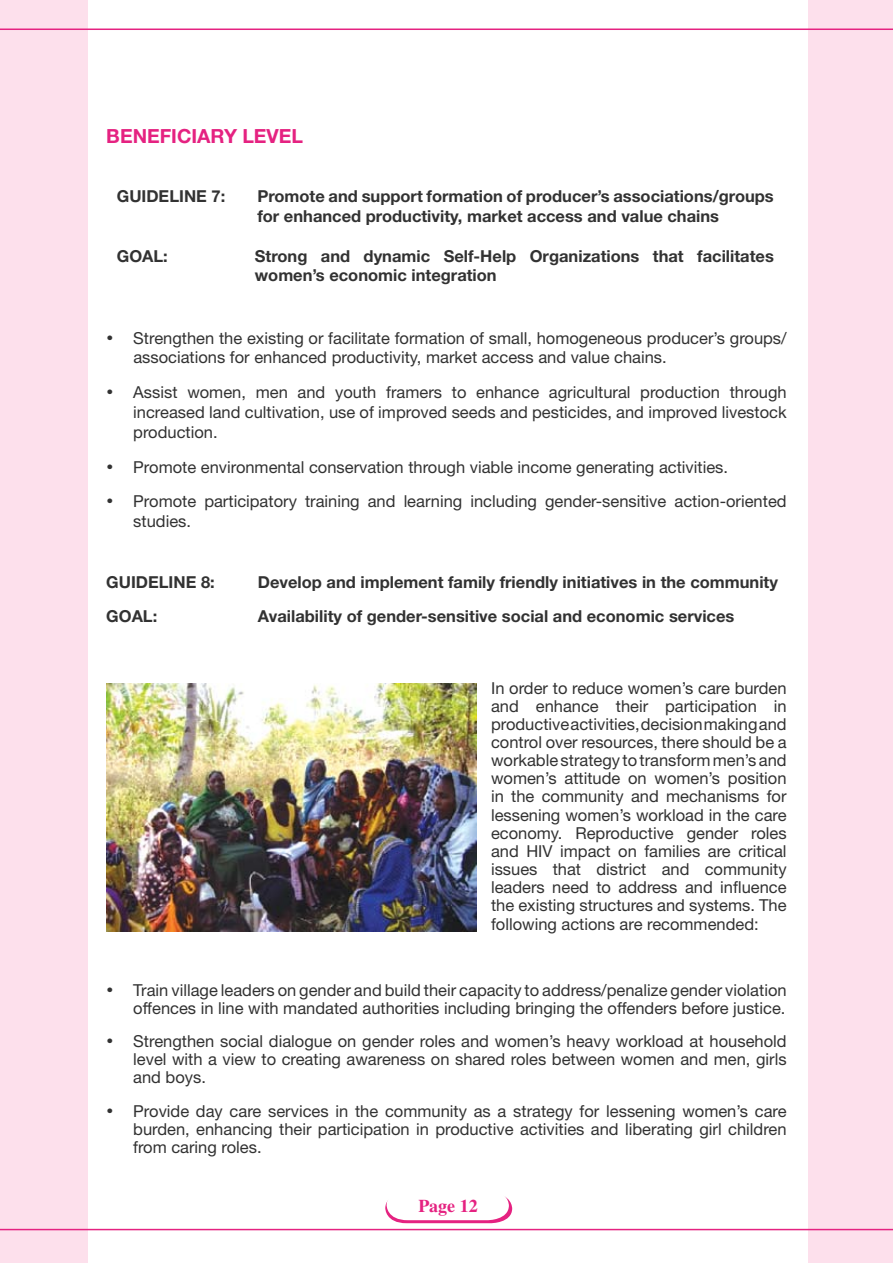
<style>
.page{position:relative;width:893px;height:1263px;background:#fff}
.page>*{position:absolute;margin:0;border:0;box-sizing:border-box;transform-origin:0 0}
.t1{font:700 19.5px "Helvetica Neue";color:#e52281}
.t2{font:700 18px "Times";color:#e52281}
.t3{font:16.5px/18.1px "Helvetica Neue";color:#323232;text-align:justify}
.t4{font:700 16.5px/19.8px "Helvetica Neue";color:#323232}
</style>
<div class="page">
<div style="left:808px;top:0;width:85px;height:1263px;background:#fde0ec"></div>
<div style="left:0;top:0;width:88px;height:1263px;background:#fde0ec"></div>
<hr style="left:0;top:29px;width:893px;height:1px;background:#e52281">
<hr style="left:0;top:1229px;width:893px;height:1px;background:#e52281">
<svg style="left:385px;top:1196px;width:127px;height:27px"></svg>
<img style="left:106px;top:683px;width:370px;height:248px">
<p class="t1" style="left:106px;top:124px;width:198px">BENEFICIARY LEVEL</p>
<p class="t4" style="left:117px;top:186px;width:110px">GUIDELINE 7:</p>
<p class="t4" style="left:257px;top:186px;width:518px">Promote and support formation of producer’s associations/groups for enhanced productivity, market access and value chains</p>
<p class="t4" style="left:117px;top:245px;width:53px">GOAL:</p>
<p class="t4" style="left:255px;top:245px;width:521px">Strong and dynamic Self-Help Organizations that facilitates women’s economic integration</p>
<p class="t3" style="left:133px;top:328px;width:655px;line-height:19.8px;text-indent:-27px">• Strengthen the existing or facilitate formation of small, homogeneous producer’s groups/ associations for enhanced productivity, market access and value chains.</p>
<p class="t3" style="left:133px;top:382px;width:655px;line-height:19.8px;text-indent:-27px">• Assist women, men and youth framers to enhance agricultural production through increased land cultivation, use of improved seeds and pesticides, and improved livestock production.</p>
<p class="t3" style="left:106px;top:457px;width:623px">• Promote environmental conservation through viable income generating activities.</p>
<p class="t3" style="left:133px;top:491px;width:655px;line-height:19.8px;text-indent:-27px">• Promote participatory training and learning including gender-sensitive action-oriented studies.</p>
<p class="t4" style="left:106px;top:571px;width:110px">GUIDELINE 8:</p>
<p class="t4" style="left:258px;top:571px;width:522px">Develop and implement family friendly initiatives in the community</p>
<p class="t4" style="left:106px;top:606px;width:53px">GOAL:</p>
<p class="t4" style="left:258px;top:606px;width:478px">Availability of gender-sensitive social and economic services</p>
<p class="t3" style="left:491px;top:678px;width:297px">In order to reduce women’s care burden and enhance their participation in productiveactivities,decisionmakingand control over resources, there should be a workable strategy totransformmen’s and women’s attitude on women’s position in the community and mechanisms for lessening women’s workload in the care economy. Reproductive gender roles and HIV impact on families are critical issues that district and community leaders need to address and influence the existing structures and systems. The following actions are recommended:</p>
<p class="t3" style="left:106px;top:981px;width:682px;text-align:right">• Train village leaders on gender and build their capacity to address/penalize gender violation offences in line with mandated authorities including bringing the offenders before justice.</p>
<p class="t3" style="left:133px;top:1032px;width:655px;text-indent:-27px">• Strengthen social dialogue on gender roles and women’s heavy workload at household level with a view to creating awareness on shared roles between women and men, girls and boys.</p>
<p class="t3" style="left:133px;top:1101px;width:655px;text-indent:-27px">• Provide day care services in the community as a strategy for lessening women’s care burden, enhancing their participation in productive activities and liberating girl children from caring roles.</p>
<p class="t2" style="left:418px;top:1195px;width:51px">Page 12</p>
</div>
